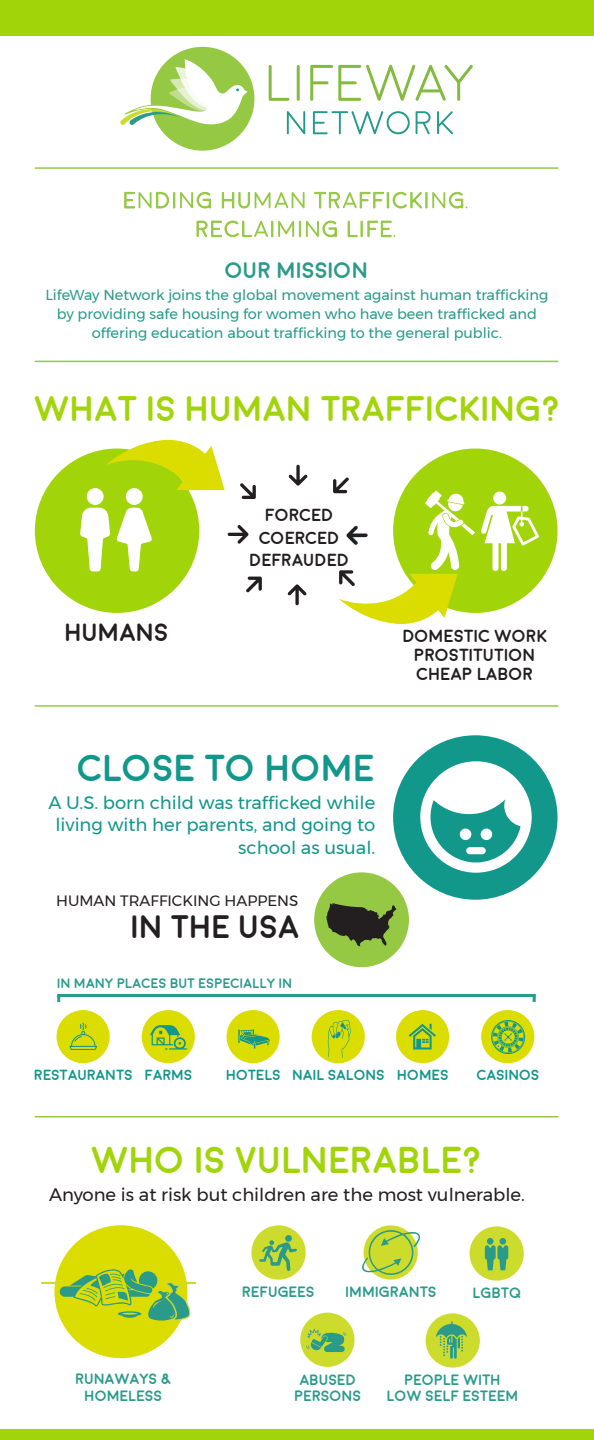
<style>
.page{position:relative;width:594px;height:1440px;background:#fff}
.page>*{position:absolute;margin:0;border:0;box-sizing:border-box;transform-origin:0 0}
.t1{font:700 37.5px "Moon";color:#a2d40a}
.t2{font:700 37.5px "Moon";color:#12978b}
.t3{font:700 35.5px "Moon";color:#a2d40a}
.t4{font:700 32.5px "Moon";color:#231f20}
.t5{font:700 25px "Moon";color:#231f20}
.t6{font:700 22.5px "Moon";color:#2a9a8b}
.t7{font:18px/22.5px "Montserrat";color:#12978b;text-align:right}
.t8{font:18px "Montserrat";color:#231f20}
.t9{font:700 17.5px/19px "Moon";color:#231f20;text-align:center}
.t10{font:700 15px/16.5px "Moon";color:#2a9a8b;text-align:center}
.t11{font:15px "Montserrat";color:#231f20}
.t12{font:700 14.7px "Moon";color:#12978b}
.t13{font:14.5px/19px "Montserrat";color:#2a9a8b;text-align:center}
.t14{font:700 13.75px "Moon";color:#2a9a8b}
</style>
<div class="page">
<div style="left:0;top:0;width:594px;height:36px;background:#a2d40a"></div>
<div style="left:0;top:1430px;width:594px;height:10px;background:#a2d40a"></div>
<hr style="left:35px;top:167px;width:523px;height:2px;background:#95c943">
<div style="left:151px;top:47px;width:103px;height:104px;background:#95c943;border-radius:50%"></div>
<svg style="left:120px;top:59px;width:128px;height:67px"></svg>
<svg style="left:269px;top:65px;width:20px;height:36px"></svg>
<svg style="left:297px;top:65px;width:3px;height:36px"></svg>
<svg style="left:310px;top:65px;width:163px;height:36px"></svg>
<svg style="left:416px;top:111px;width:15px;height:23px"></svg>
<svg style="left:437px;top:111px;width:16px;height:23px"></svg>
<svg style="left:313px;top:111px;width:97px;height:23px"></svg>
<svg style="left:287px;top:111px;width:18px;height:23px"></svg>
<svg style="left:124px;top:192px;width:87px;height:17px"></svg>
<svg style="left:222px;top:192px;width:83px;height:17px"></svg>
<svg style="left:314px;top:192px;width:154px;height:17px"></svg>
<svg style="left:348px;top:220px;width:47px;height:17px"></svg>
<svg style="left:196px;top:220px;width:141px;height:17px"></svg>
<div style="left:35px;top:449px;width:164px;height:164px;background:#a2d40a;border-radius:50%"></div>
<div style="left:54px;top:1225px;width:133px;height:133px;background:#dbdc00;border-radius:50%"></div>
<div style="left:251px;top:1225px;width:55px;height:55px;background:#cddc2c;border-radius:50%"></div>
<div style="left:393px;top:735px;width:165px;height:165px;background:#12978b;border-radius:50%"></div>
<svg style="left:42px;top:1266px;width:154px;height:56px"></svg>
<svg style="left:364px;top:1225px;width:54px;height:55px"></svg>
<div style="left:300px;top:1313px;width:55px;height:54px;background:#cddc2c;border-radius:50%"></div>
<div style="left:426px;top:1313px;width:54px;height:55px;background:#cddc2c;border-radius:50%"></div>
<div style="left:470px;top:1226px;width:54px;height:55px;background:#cddc2c;border-radius:50%"></div>
<div style="left:285px;top:1235px;width:7px;height:7px;background:#2a9a8b;border-radius:50%"></div>
<svg style="left:259px;top:1240px;width:38px;height:31px"></svg>
<svg style="left:362px;top:1228px;width:58px;height:47px"></svg>
<div style="left:312px;top:1010px;width:53px;height:53px;background:#dbdc00;border-radius:50%"></div>
<div style="left:227px;top:1010px;width:53px;height:53px;background:#dbdc00;border-radius:50%"></div>
<div style="left:481px;top:1010px;width:53px;height:53px;background:#dbdc00;border-radius:50%"></div>
<div style="left:396px;top:1010px;width:53px;height:53px;background:#dbdc00;border-radius:50%"></div>
<div style="left:142px;top:1010px;width:53px;height:53px;background:#dbdc00;border-radius:50%"></div>
<div style="left:57px;top:1010px;width:53px;height:53px;background:#dbdc00;border-radius:50%"></div>
<svg style="left:306px;top:1329px;width:40px;height:23px"></svg>
<svg style="left:436px;top:1321px;width:31px;height:38px"></svg>
<div style="left:487px;top:1238px;width:7px;height:7px;background:#2a9a8b;border-radius:50%"></div>
<div style="left:500px;top:1238px;width:6px;height:7px;background:#2a9a8b;border-radius:50%"></div>
<svg style="left:485px;top:1245px;width:23px;height:25px"></svg>
<hr style="left:57px;top:994px;width:479px;height:3px;background:#2a9a8b">
<svg style="left:57px;top:994px;width:3px;height:8px"></svg>
<svg style="left:533px;top:994px;width:3px;height:8px"></svg>
<div style="left:314px;top:872px;width:95px;height:95px;background:#95c943;border-radius:50%"></div>
<svg style="left:326px;top:903px;width:70px;height:43px"></svg>
<svg style="left:69px;top:1023px;width:28px;height:27px"></svg>
<svg style="left:150px;top:1025px;width:37px;height:25px"></svg>
<svg style="left:238px;top:1029px;width:32px;height:20px"></svg>
<svg style="left:328px;top:1020px;width:23px;height:38px"></svg>
<svg style="left:409px;top:1024px;width:27px;height:26px"></svg>
<svg style="left:491px;top:1020px;width:34px;height:34px"></svg>
<svg style="left:420px;top:761px;width:112px;height:112px"></svg>
<div style="left:466px;top:847px;width:20px;height:7px;background:#fff;border-radius:4px"></div>
<hr style="left:35px;top:361px;width:523px;height:1px;background:#95c943">
<div style="left:393px;top:449px;width:165px;height:164px;background:#a2d40a;border-radius:50%"></div>
<div style="left:126px;top:488px;width:17px;height:17px;background:#fff;border-radius:50%"></div>
<svg style="left:116px;top:508px;width:36px;height:63px"></svg>
<div style="left:87px;top:488px;width:17px;height:17px;background:#fff;border-radius:50%"></div>
<svg style="left:80px;top:508px;width:30px;height:63px"></svg>
<svg style="left:106px;top:440px;width:119px;height:50px"></svg>
<svg style="left:228px;top:525px;width:20px;height:19px"></svg>
<svg style="left:288px;top:584px;width:19px;height:21px"></svg>
<svg style="left:246px;top:577px;width:16px;height:15px"></svg>
<svg style="left:289px;top:465px;width:19px;height:21px"></svg>
<svg style="left:240px;top:483px;width:16px;height:16px"></svg>
<svg style="left:333px;top:477px;width:206px;height:147px"></svg>
<hr style="left:35px;top:705px;width:523px;height:2px;background:#95c943">
<hr style="left:35px;top:1116px;width:523px;height:2px;background:#95c943">
<h3 class="t6" style="left:225px;top:259px;width:145px">OUR MISSION</h3>
<p class="t13" style="left:45px;top:285px;width:505px">LifeWay Network joins the global movement against human trafficking by providing safe housing for women who have been trafficked and offering education about trafficking to the general public.</p>
<h2 class="t3" style="left:35px;top:391px;width:528px">WHAT IS HUMAN TRAFFICKING?</h2>
<p class="t9" style="left:249px;top:505px;width:101px;line-height:22.5px">FORCED<br>COERCED<br>DEFRAUDED</p>
<h3 class="t5" style="left:65px;top:620px;width:106px">HUMANS</h3>
<p class="t9" style="left:403px;top:627px;width:146px">DOMESTIC WORK<br>PROSTITUTION<br>CHEAP LABOR</p>
<h1 class="t2" style="left:78px;top:749px;width:299px">CLOSE TO HOME</h1>
<p class="t7" style="left:48px;top:791px;width:328px">A U.S. born child was trafficked while living with her parents, and going to school as usual.</p>
<p class="t11" style="left:56px;top:889px;width:244px">HUMAN TRAFFICKING HAPPENS</p>
<h3 class="t4" style="left:131px;top:910px;width:170px">IN THE USA</h3>
<p class="t14" style="left:57px;top:977px;width:237px">IN MANY PLACES BUT ESPECIALLY IN</p>
<p class="t12" style="left:34px;top:1068px;width:160px">RESTAURANTS FARMS</p>
<p class="t12" style="left:226px;top:1068px;width:224px">HOTELS NAIL SALONS HOMES</p>
<p class="t12" style="left:477px;top:1068px;width:64px">CASINOS</p>
<h1 class="t1" style="left:92px;top:1141px;width:392px">WHO IS VULNERABLE?</h1>
<p class="t8" style="left:49px;top:1181px;width:477px">Anyone is at risk but children are the most vulnerable.</p>
<p class="t10" style="left:75px;top:1371px;width:98px">RUNAWAYS &amp;<br>HOMELESS</p>
<p class="t10" style="left:242px;top:1284px;width:74px">REFUGEES</p>
<p class="t10" style="left:345px;top:1284px;width:93px">IMMIGRANTS</p>
<p class="t10" style="left:473px;top:1285px;width:50px">LGBTQ</p>
<p class="t10" style="left:295px;top:1372px;width:68px">ABUSED<br>PERSONS</p>
<p class="t10" style="left:387px;top:1372px;width:133px">PEOPLE WITH<br>LOW SELF ESTEEM</p>
</div>
